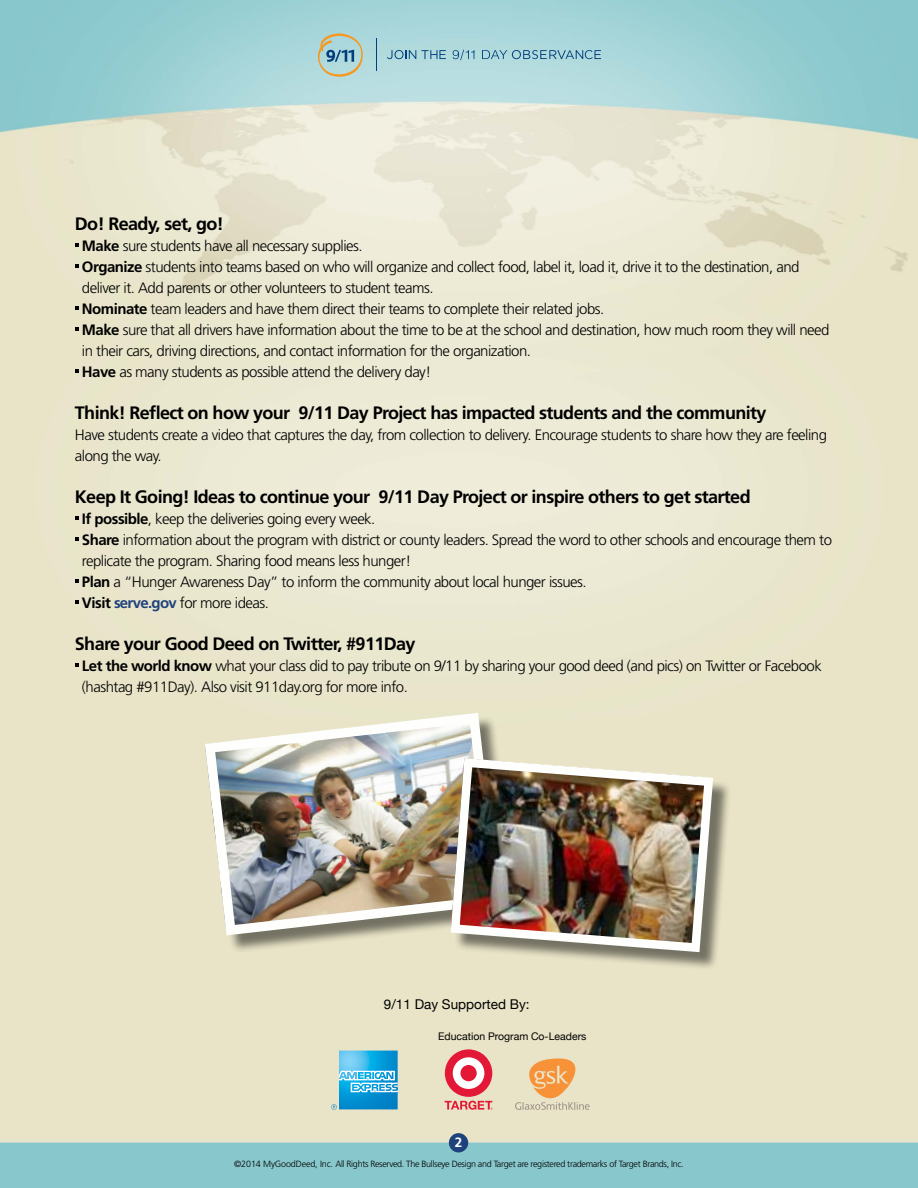
<style>
.page{position:relative;width:918px;height:1188px;background:#fff}
.page>*{position:absolute;margin:0;border:0;box-sizing:border-box;transform-origin:0 0}
.t1{font:700 18px "Frutiger LT Std";letter-spacing:-.035em;color:#000}
.t2{font:300 15px/21px "Frutiger LT Std";letter-spacing:-.035em;color:#000}
.t3{font:13.5px "Helvetica Neue";color:#000}
.t4{font:700 13.5px "Frutiger LT Std";color:#fff}
.t5{font:10.5px "Helvetica Neue";color:#000}
.t6{font:300 9px "Frutiger LT Std";letter-spacing:-.035em;color:#000}
.s1{font-weight:700}
.s2{font-weight:700;color:#1e427c}
</style>
<div class="page">
<img style="left:0;top:0;width:918px;height:1188px">
<svg style="left:387px;top:50px;width:59px;height:9px"></svg>
<svg style="left:318px;top:33px;width:45px;height:44px;background:#abc2b8"></svg>
<svg style="left:482px;top:50px;width:119px;height:9px"></svg>
<hr style="left:376px;top:38px;width:1px;height:33px;background:#003e7e">
<svg style="left:453px;top:50px;width:21px;height:10px"></svg>
<div style="left:449px;top:1133px;width:19px;height:19px;background:#1e427c;border-radius:50%"></div>
<svg style="left:445px;top:1049px;width:48px;height:61px"></svg>
<svg style="left:515px;top:1059px;width:75px;height:51px;background:#e9c698"></svg>
<svg style="left:331px;top:1051px;width:67px;height:59px;background:#51b5dd"></svg>
<svg style="left:75px;top:243px;width:4px;height:4px"></svg>
<svg style="left:75px;top:264px;width:4px;height:4px"></svg>
<svg style="left:75px;top:306px;width:4px;height:4px"></svg>
<svg style="left:75px;top:327px;width:4px;height:4px"></svg>
<svg style="left:75px;top:369px;width:4px;height:4px"></svg>
<svg style="left:75px;top:516px;width:4px;height:4px"></svg>
<svg style="left:75px;top:537px;width:4px;height:4px"></svg>
<svg style="left:75px;top:579px;width:4px;height:4px"></svg>
<svg style="left:75px;top:600px;width:4px;height:4px"></svg>
<svg style="left:75px;top:663px;width:4px;height:4px"></svg>
<div style="left:207px;top:716px;width:311px;height:237px;background:#000;opacity:.5"></div>
<img style="left:200px;top:708px;width:305px;height:233px">
<div style="left:453px;top:761px;width:278px;height:209px;background:#000;opacity:.5"></div>
<img style="left:446px;top:754px;width:272px;height:203px">
<p class="t1" style="left:75px;top:213px;width:151px">Do! Ready, set, go!</p>
<p class="t2" style="left:82px;top:235px;width:749px"><span class="s1">Make</span> sure students have all necessary supplies.<br><span class="s1">Organize</span> students into teams based on who will organize and collect food, label it, load it, drive it to the destination, and deliver it. Add parents or other volunteers to student teams.<br><span class="s1">Nominate</span> team leaders and have them direct their teams to complete their related jobs.<br><span class="s1">Make</span> sure that all drivers have information about the time to be at the school and destination, how much room they will need in their cars, driving directions, and contact information for the organization.<br><span class="s1">Have</span> as many students as possible attend the delivery day!</p>
<p class="t1" style="left:75px;top:402px;width:693px">Think! Reflect on how your 9/11 Day Project has impacted students and the community</p>
<p class="t2" style="left:75px;top:424px;width:754px">Have students create a video that captures the day, from collection to delivery. Encourage students to share how they are feeling along the way.</p>
<p class="t1" style="left:75px;top:486px;width:677px">Keep It Going! Ideas to continue your 9/11 Day Project or inspire others to get started</p>
<p class="t2" style="left:82px;top:508px;width:752px"><span class="s1">If possible</span>, keep the deliveries going every week.<br><span class="s1">Share</span> information about the program with district or county leaders. Spread the word to other schools and encourage them to replicate the program. Sharing food means less hunger!<br><span class="s1">Plan</span> a “Hunger Awareness Day” to inform the community about local hunger issues.<br><span class="s1">Visit</span> <span class="s2">serve.gov</span> for more ideas.</p>
<p class="t1" style="left:75px;top:633px;width:342px">Share your Good Deed on Twitter, #911Day</p>
<p class="t2" style="left:82px;top:655px;width:741px"><span class="s1">Let the world know</span> what your class did to pay tribute on 9/11 by sharing your good deed (and pics) on Twitter or Facebook (hashtag #911Day). Also visit 911day.org for more info.</p>
<p class="t3" style="left:384px;top:995px;width:147px">9/11 Day Supported By:</p>
<p class="t5" style="left:438px;top:1028px;width:150px">Education Program Co-Leaders</p>
<p class="t4" style="left:455px;top:1134px;width:9px">2</p>
<p class="t6" style="left:234px;top:1159px;width:451px">©2014 MyGoodDeed, Inc. All Rights Reserved. The Bullseye Design and Target are registered trademarks of Target Brands, Inc.</p>
</div>
